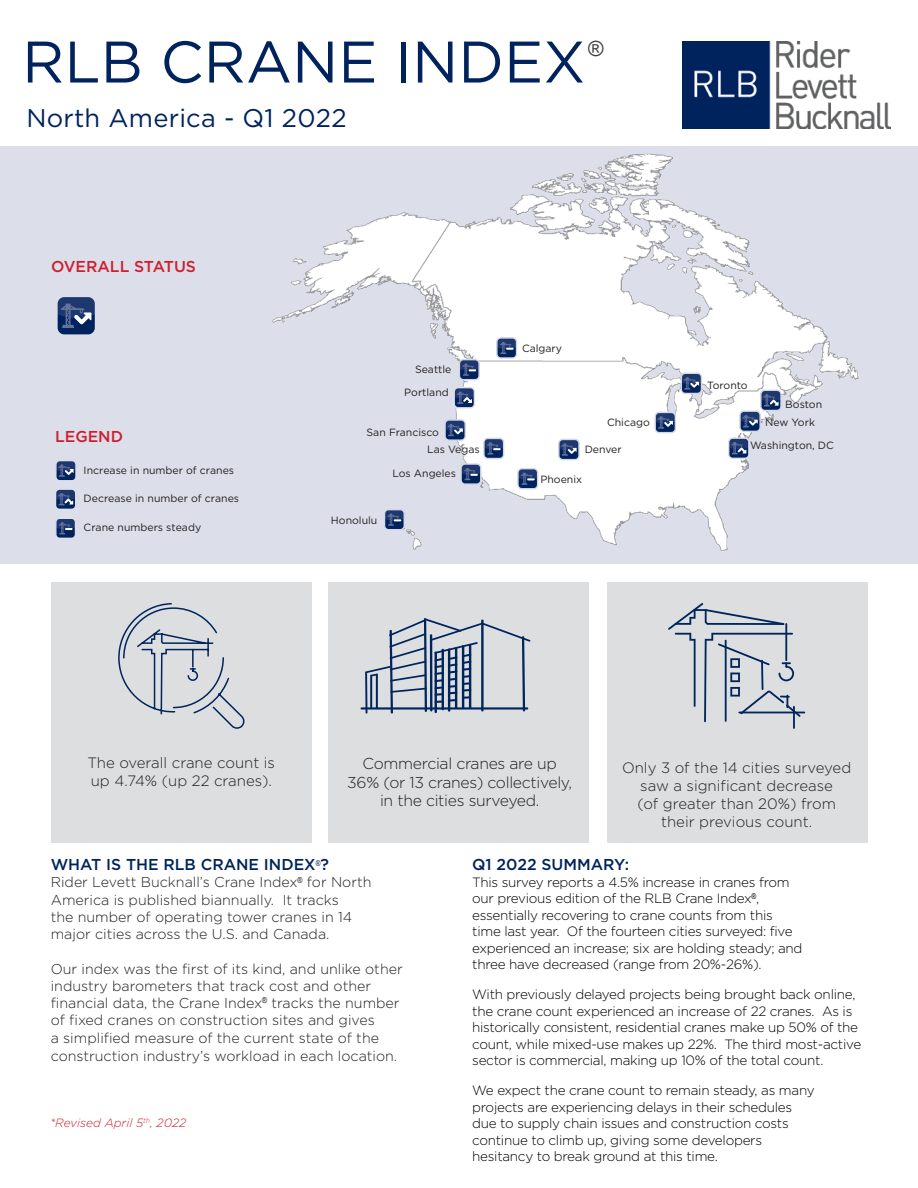
<style>
.page{position:relative;width:918px;height:1188px;background:#fff}
.page>*{position:absolute;margin:0;border:0;box-sizing:border-box;transform-origin:0 0}
.t1{font:58.5px "Gotham";color:#00235d}
.t2{font:25.5px "Gotham";letter-spacing:.01em;color:#00235d}
.t3{font:21px "Arial";color:#3e4145}
.t4{font:300 15.75px/18.8px "Gotham";letter-spacing:-.02em;color:#221f1f;text-align:center}
.t5{font:500 15.75px "Gotham";color:#00235d}
.t6{font:500 15.75px "Gotham";color:#cf1f2e}
.t7{font:300 15px/18px "Gotham";color:#221f1f}
.t8{font:300 14.25px/17.2px "Gotham";color:#221f1f}
.t9{font:300 13.5px/16.5px "Gotham";letter-spacing:-.02em;color:#000}
.t10{font:italic 300 12px "Gotham";color:#cf1f2e}
.t11{font:10.5px "Gotham";color:#221f1f}
</style>
<div class="page">
<div style="left:51px;top:583px;width:261px;height:260px;background:#dddedf"></div>
<div style="left:329px;top:583px;width:260px;height:260px;background:#dddedf"></div>
<div style="left:607px;top:583px;width:261px;height:260px;background:#dddedf"></div>
<div style="left:0;top:147px;width:918px;height:417px;background:#dcdeea"></div>
<img style="left:268px;top:146px;width:600px;height:405px">
<svg style="left:56px;top:461px;width:20px;height:19px"></svg>
<svg style="left:56px;top:489px;width:19px;height:20px"></svg>
<svg style="left:56px;top:519px;width:19px;height:19px"></svg>
<img style="left:682px;top:41px;width:208px;height:88px">
<svg style="left:454px;top:387px;width:21px;height:22px"></svg>
<svg style="left:118px;top:603px;width:127px;height:126px"></svg>
<hr style="left:793px;top:706px;width:2px;height:23px;background:#00245c">
<hr style="left:738px;top:712px;width:67px;height:1px;background:#00245c">
<svg style="left:668px;top:603px;width:133px;height:119px"></svg>
<svg style="left:57px;top:297px;width:38px;height:38px"></svg>
<svg style="left:517px;top:468px;width:21px;height:21px"></svg>
<svg style="left:384px;top:509px;width:21px;height:21px"></svg>
<hr style="left:361px;top:707px;width:167px;height:3px;background:#00245c">
<svg style="left:365px;top:618px;width:165px;height:96px"></svg>
<svg style="left:681px;top:373px;width:21px;height:21px"></svg>
<svg style="left:496px;top:337px;width:21px;height:22px"></svg>
<svg style="left:459px;top:359px;width:21px;height:21px"></svg>
<svg style="left:728px;top:390px;width:54px;height:69px"></svg>
<svg style="left:654px;top:412px;width:22px;height:21px"></svg>
<svg style="left:558px;top:439px;width:22px;height:21px"></svg>
<svg style="left:444px;top:419px;width:60px;height:66px"></svg>
<h1 class="t1" style="left:22px;top:40px;width:565px">RLB CRANE INDEX</h1>
<h2 class="t2" style="left:26px;top:108px;width:322px">North America - Q1 2022</h2>
<h3 class="t3" style="left:588px;top:37px;width:17px">®</h3>
<p class="t6" style="left:51px;top:260px;width:146px">OVERALL STATUS</p>
<p class="t6" style="left:55px;top:431px;width:69px">LEGEND</p>
<p class="t11" style="left:84px;top:466px;width:152px">Increase in number of cranes</p>
<p class="t11" style="left:84px;top:494px;width:157px">Decrease in number of cranes</p>
<p class="t11" style="left:84px;top:523px;width:119px">Crane numbers steady</p>
<p class="t11" style="left:415px;top:366px;width:38px">Seattle</p>
<p class="t11" style="left:404px;top:388px;width:46px">Portland</p>
<p class="t11" style="left:367px;top:428px;width:74px">San Francisco</p>
<p class="t11" style="left:392px;top:469px;width:65px">Los Angeles</p>
<p class="t11" style="left:427px;top:445px;width:54px">Las Vegas</p>
<p class="t11" style="left:331px;top:516px;width:48px">Honolulu</p>
<p class="t11" style="left:522px;top:344px;width:42px">Calgary</p>
<p class="t11" style="left:607px;top:419px;width:44px">Chicago</p>
<p class="t11" style="left:585px;top:446px;width:39px">Denver</p>
<p class="t11" style="left:540px;top:475px;width:43px">Phoenix</p>
<p class="t11" style="left:707px;top:381px;width:42px">Toronto</p>
<p class="t11" style="left:785px;top:400px;width:38px">Boston</p>
<p class="t11" style="left:765px;top:419px;width:51px">New York</p>
<p class="t11" style="left:750px;top:441px;width:85px">Washington, DC</p>
<p class="t4" style="left:347px;top:754px;width:226px">Commercial cranes are up<br>36% (or 13 cranes) collectively, in the cities surveyed.</p>
<p class="t7" style="left:88px;top:754px;width:189px">The overall crane count is up 4.74% (up 22 cranes).</p>
<p class="t7" style="left:622px;top:759px;width:231px;text-align:center">Only 3 of the 14 cities surveyed saw a significant decrease<br>(of greater than 20%) from their previous count.</p>
<p class="t5" style="left:51px;top:859px;width:280px">WHAT IS THE RLB CRANE INDEX<sup>®</sup>?</p>
<p class="t8" style="left:51px;top:874px;width:322px">Rider Levett Bucknall’s Crane Index<sup>®</sup> for North America is published biannually. It tracks<br>the number of operating tower cranes in 14 major cities across the U.S. and Canada.</p>
<p class="t8" style="left:51px;top:961px;width:354px">Our index was the first of its kind, and unlike other industry barometers that track cost and other financial data, the Crane Index<sup>®</sup> tracks the number of fixed cranes on construction sites and gives<br>a simplified measure of the current state of the</p>
<p class="t8" style="left:51px;top:1048px;width:348px">construction industry’s workload in each location.</p>
<p class="t10" style="left:50px;top:1118px;width:138px">*Revised April 5<sup>th</sup>, 2022</p>
<p class="t5" style="left:472px;top:859px;width:159px">Q1 2022 SUMMARY:</p>
<p class="t9" style="left:472px;top:874px;width:332px">This survey reports a 4.5% increase in cranes from our previous edition of the RLB Crane Index<sup>®</sup>, essentially recovering to crane counts from this time last year. Of the fourteen cities surveyed: five experienced an increase; six are holding steady; and three have decreased (range from 20%-26%).</p>
<p class="t9" style="left:472px;top:987px;width:391px">With previously delayed projects being brought back online, the crane count experienced an increase of 22 cranes. As is historically consistent, residential cranes make up 50% of the count, while mixed-use makes up 22%. The third most-active sector is commercial, making up 10% of the total count.</p>
<p class="t9" style="left:472px;top:1083px;width:344px">We expect the crane count to remain steady, as many projects are experiencing delays in their schedules due to supply chain issues and construction costs continue to climb up, giving some developers hesitancy to break ground at this time.</p>
</div>
